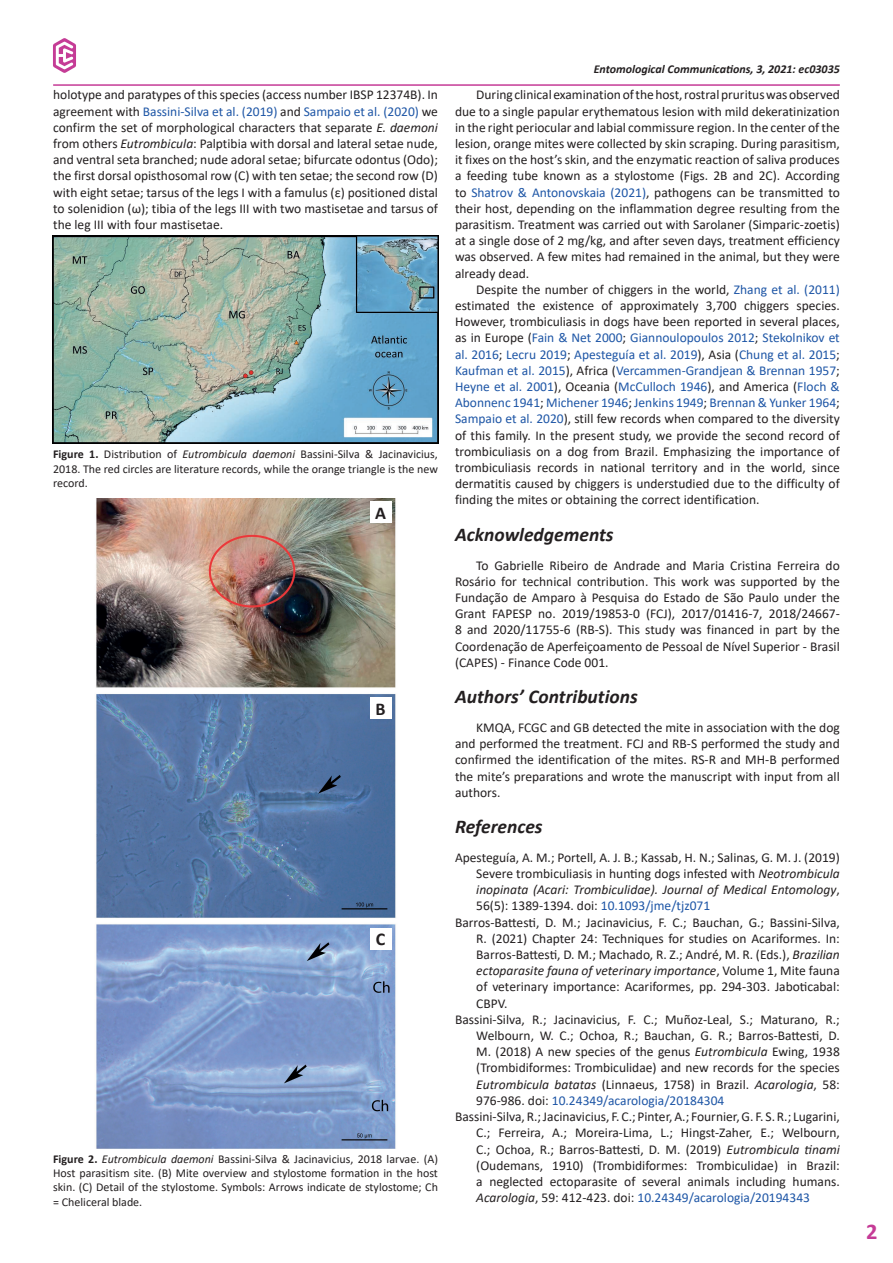
<style>
.page{position:relative;width:893px;height:1263px;background:#fff}
.page>*{position:absolute;margin:0;border:0;box-sizing:border-box;transform-origin:0 0}
.PageNumber{font:700 22.5px "Calibri";color:#c53b96}
.TitleTopic{font:italic 700 19.5px "Calibri";color:#231f20}
.t1{font:700 18px "Calibri";color:#231f20}
.References{font:13.5px/16.2px "Calibri";color:#231f20;text-align:justify}
.Legend{font:12px/14.4px "Calibri";color:#231f20;text-align:justify}
.t2{font:italic 700 12px "Calibri";color:#231f20}
.s1{color:#1e56a6}
.s2{font-style:italic}
.s3{font-weight:700}
</style>
<div class="page">
<hr style="left:53px;top:84px;width:787px;height:2px;background:#c53b96">
<img style="left:53px;top:38px;width:23px;height:35px">
<img style="left:53px;top:236px;width:385px;height:208px">
<img style="left:96px;top:498px;width:300px;height:650px">
<div style="left:370px;top:502px;width:21px;height:21px;background:#fff"></div>
<div style="left:370px;top:697px;width:21px;height:22px;background:#fff"></div>
<div style="left:370px;top:928px;width:21px;height:21px;background:#fff"></div>
<p class="References" style="left:53px;top:86px;width:386px">holotype and paratypes of this species (access number IBSP 12374B). In agreement with <span class="s1">Bassini-Silva et al. (2019)</span> and <span class="s1">Sampaio et al. (2020)</span> we confirm the set of morphological characters that separate <span class="s2">E. daemoni </span>from others <span class="s2">Eutrombicula</span>: Palptibia with dorsal and lateral setae nude, and ventral seta branched; nude adoral setae; bifurcate odontus (Odo); the first dorsal opisthosomal row (C) with ten setae; the second row (D) with eight setae; tarsus of the legs I with a famulus (ε) positioned distal to solenidion (ω); tibia of the legs III with two mastisetae and tarsus of the leg III with four mastisetae.</p>
<p class="Legend" style="left:53px;top:447px;width:386px"><span class="s3">Figure 1.</span> Distribution of <span class="s2">Eutrombicula daemoni</span> Bassini-Silva &amp; Jacinavicius, 2018. The red circles are literature records, while the orange triangle is the new record.</p>
<p class="t1" style="left:375px;top:500px;width:12px">A</p>
<p class="t1" style="left:376px;top:696px;width:12px">B</p>
<p class="t1" style="left:376px;top:926px;width:11px">C</p>
<p class="Legend" style="left:53px;top:1151px;width:386px"><span class="s3">Figure 2.</span> <span class="s2">Eutrombicula daemoni</span> Bassini-Silva &amp; Jacinavicius, 2018 larvae. (A)<br>Host parasitism site. (B) Mite overview and stylostome formation in the host skin. (C) Detail of the stylostome. Symbols: Arrows indicate de stylostome; Ch = Cheliceral blade.</p>
<p class="t2" style="left:594px;top:60px;width:248px">Entomological Communications, 3, 2021: ec03035</p>
<p class="References" style="left:455px;top:86px;width:386px;text-indent:21px">During clinical examination of the host, rostral pruritus was observed due to a single papular erythematous lesion with mild dekeratinization in the right periocular and labial commissure region. In the center of the lesion, orange mites were collected by skin scraping. During parasitism, it fixes on the host’s skin, and the enzymatic reaction of saliva produces a feeding tube known as a stylostome (Figs. 2B and 2C). According to <span class="s1">Shatrov &amp; Antonovskaia (2021)</span>, pathogens can be transmitted to their host, depending on the inflammation degree resulting from the parasitism. Treatment was carried out with Sarolaner (Simparic-zoetis) at a single dose of 2 mg/kg, and after seven days, treatment efficiency was observed. A few mites had remained in the animal, but they were already dead.</p>
<p class="References" style="left:455px;top:281px;width:386px;text-indent:21px">Despite the number of chiggers in the world, <span class="s1">Zhang et al. (2011) </span>estimated the existence of approximately 3,700 chiggers species.<br>However, trombiculiasis in dogs have been reported in several places, as in Europe (<span class="s1">Fain &amp; Net 2000</span>; <span class="s1">Giannoulopoulos 2012</span>; <span class="s1">Stekolnikov et al. 2016</span>; <span class="s1">Lecru 2019</span>; <span class="s1">Apesteguía et al. 2019</span>), Asia (<span class="s1">Chung et al. 2015</span>; <span class="s1">Kaufman et al. 2015</span>), Africa (<span class="s1">Vercammen-Grandjean &amp; Brennan 1957</span>; <span class="s1">Heyne et al. 2001</span>), Oceania (<span class="s1">McCulloch 1946</span>), and America (<span class="s1">Floch &amp; Abonnenc 1941</span>; <span class="s1">Michener 1946</span>; <span class="s1">Jenkins 1949</span>; <span class="s1">Brennan &amp; Yunker 1964</span>; <span class="s1">Sampaio et al. 2020</span>), still few records when compared to the diversity of this family. In the present study, we provide the second record of trombiculiasis on a dog from Brazil. Emphasizing the importance of trombiculiasis records in national territory and in the world, since dermatitis caused by chiggers is understudied due to the difficulty of finding the mites or obtaining the correct identification.</p>
<p class="TitleTopic" style="left:455px;top:520px;width:160px">Acknowledgements</p>
<p class="References" style="left:455px;top:557px;width:386px;text-indent:21px">To Gabrielle Ribeiro de Andrade and Maria Cristina Ferreira do Rosário for technical contribution. This work was supported by the Fundação de Amparo à Pesquisa do Estado de São Paulo under the Grant FAPESP no. 2019/19853-0 (FCJ), 2017/01416-7, 2018/24667- 8 and 2020/11755-6 (RB-S). This study was financed in part by the Coordenação de Aperfeiçoamento de Pessoal de Nível Superior - Brasil (CAPES) - Finance Code 001.</p>
<p class="TitleTopic" style="left:455px;top:683px;width:184px">Authors’ Contributions</p>
<p class="References" style="left:455px;top:719px;width:386px;text-indent:21px">KMQA, FCGC and GB detected the mite in association with the dog and performed the treatment. FCJ and RB-S performed the study and confirmed the identification of the mites. RS-R and MH-B performed the mite’s preparations and wrote the manuscript with input from all authors.</p>
<p class="TitleTopic" style="left:455px;top:813px;width:89px">References</p>
<p class="References" style="left:476px;top:849px;width:365px;text-indent:-21px">Apesteguía, A. M.; Portell, A. J. B.; Kassab, H. N.; Salinas, G. M. J. (2019)<br>Severe trombiculiasis in hunting dogs infested with <span class="s2">Neotrombicula inopinata (Acari: Trombiculidae). Journal of Medical Entomology</span>, 56(5): 1389-1394. doi: <span class="s1">10.1093/jme/tjz071</span></p>
<p class="References" style="left:476px;top:914px;width:365px;text-indent:-21px">Barros-Battesti, D. M.; Jacinavicius, F. C.; Bauchan, G.; Bassini-Silva, R. (2021) Chapter 24: Techniques for studies on Acariformes. In:<br>Barros-Battesti, D. M.; Machado, R. Z.; André, M. R. (Eds.), <span class="s2">Brazilian ectoparasite fauna of veterinary importance</span>, Volume 1, Mite fauna of veterinary importance: Acariformes, pp. 294-303. Jaboticabal:<br>CBPV.</p>
<p class="References" style="left:476px;top:1011px;width:365px;text-indent:-21px">Bassini-Silva, R.; Jacinavicius, F. C.; Muñoz-Leal, S.; Maturano, R.; Welbourn, W. C.; Ochoa, R.; Bauchan, G. R.; Barros-Battesti, D.<br>M. (2018) A new species of the genus <span class="s2">Eutrombicula</span> Ewing, 1938 (Trombidiformes: Trombiculidae) and new records for the species <span class="s2">Eutrombicula batatas</span> (Linnaeus, 1758) in Brazil. <span class="s2">Acarologia</span>, 58:<br>976-986. doi: <span class="s1">10.24349/acarologia/20184304</span></p>
<p class="References" style="left:476px;top:1108px;width:365px;text-indent:-21px">Bassini-Silva, R.; Jacinavicius, F. C.; Pinter, A.; Fournier, G. F. S. R.; Lugarini, C.; Ferreira, A.; Moreira-Lima, L.; Hingst-Zaher, E.; Welbourn, C.; Ochoa, R.; Barros-Battesti, D. M. (2019) <span class="s2">Eutrombicula tinami </span>(Oudemans, 1910) (Trombidiformes: Trombiculidae) in Brazil: a neglected ectoparasite of several animals including humans.<br><span class="s2">Acarologia</span>, 59: 412-423. doi: <span class="s1">10.24349/acarologia/20194343</span></p>
<p class="PageNumber" style="left:866px;top:1216px;width:13px">2</p>
</div>
